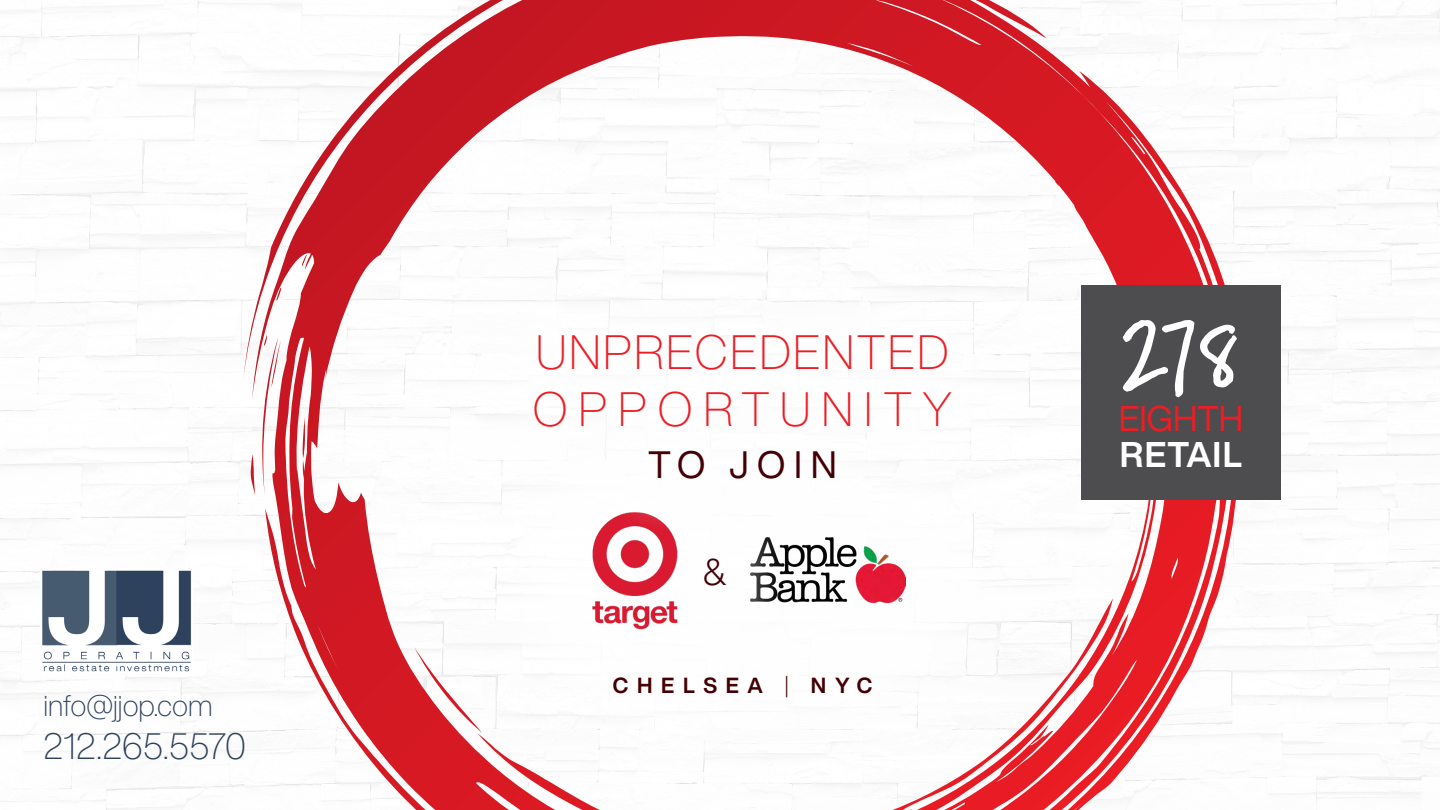
<style>
.page{position:relative;width:1440px;height:810px;background:#fff}
.page>*{position:absolute;margin:0;border:0;box-sizing:border-box;transform-origin:0 0}
.t1{font:300 expanded 47.4px/56.9px "Helvetica Now Display";letter-spacing:.05em;color:#ed1d24}
.t2{font:37.5px "Helvetica Now Display";letter-spacing:.23em;color:#440004}
.t3{font:300 36.53px "Helvetica Now Display";color:#440004}
.t4{font:300 expanded 36.08px "Helvetica Now Display";color:#2f425d}
.t5{font:35.1px "Helvetica Now Display";color:#ed1d24}
.t6{font:700 35.1px "Helvetica Now Display";letter-spacing:.035em;color:#fff}
.t7{font:300 expanded 29.25px "Helvetica Now Display";color:#2f425d}
.t8{font:700 21.52px "Helvetica Now Display";letter-spacing:.41em;color:#440004}
.s1{font-weight:300}
</style>
<div class="page">
<img style="left:0;top:0;width:1440px;height:810px">
<svg style="left:250px;top:454px;width:5px;height:41px"></svg>
<svg style="left:303px;top:417px;width:2px;height:43px"></svg>
<svg style="left:262px;top:382px;width:19px;height:113px"></svg>
<svg style="left:243px;top:0;width:260px;height:382px"></svg>
<svg style="left:477px;top:431px;width:466px;height:379px"></svg>
<svg style="left:943px;top:0;width:297px;height:810px"></svg>
<svg style="left:414px;top:647px;width:64px;height:86px"></svg>
<div style="left:1081px;top:285px;width:200px;height:214px;background:#4d4d4f"></div>
<svg style="left:1123px;top:320px;width:114px;height:77px"></svg>
<img style="left:40px;top:569px;width:153px;height:104px">
<div style="left:628px;top:415px;width:400px;height:311px;background:#fff"></div>
<img style="left:792px;top:537px;width:114px;height:66px">
<div style="left:478px;top:397px;width:314px;height:346px;background:#fff"></div>
<img style="left:592px;top:535px;width:86px;height:85px">
<div style="left:479px;top:278px;width:528px;height:257px;background:#fff"></div>
<div style="left:558px;top:620px;width:370px;height:133px;background:#fff"></div>
<p class="t7" style="left:43px;top:686px;width:171px">info@jjop.com</p>
<p class="t4" style="left:43px;top:722px;width:204px">212.265.5570</p>
<p class="t1" style="left:533px;top:323px;width:421px">UNPRECEDENTED<br>OPPORTUNITY</p>
<p class="t2" style="left:648px;top:439px;width:190px">TO JOIN</p>
<p class="t3" style="left:703px;top:548px;width:25px">&amp;</p>
<p class="t8" style="left:613px;top:671px;width:261px">CHELSEA <span class="s1">|</span> NYC</p>
<p class="t5" style="left:1119px;top:394px;width:126px">EIGHTH</p>
<p class="t6" style="left:1120px;top:430px;width:124px">RETAIL</p>
</div>
